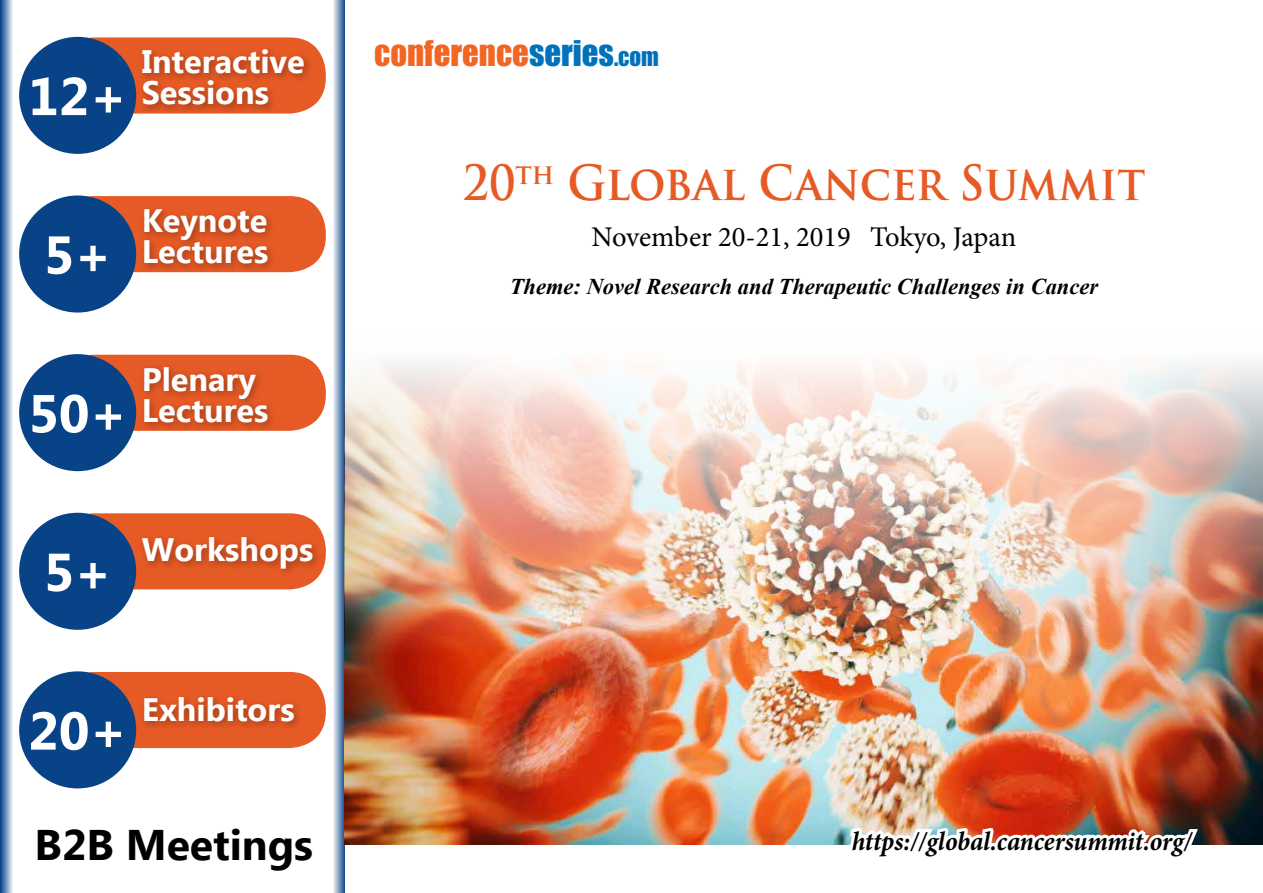
<style>
.page{position:relative;width:1263px;height:893px;background:#fff}
.page>*{position:absolute;margin:0;border:0;box-sizing:border-box;transform-origin:0 0}
.t1{font:700 53.25px "Ebrima";color:#fff}
.t2{font:700 47.25px "Trajan Pro";color:#e65a25;scale:.93 1}
.t3{font:700 42.75px "Ebrima";color:#000}
.t4{font:32.7px "Impact";color:#f26522}
.t5{font:700 32.4px/30.9px "Ebrima";color:#fff}
.t6{font:28.5px "Minion Pro";letter-spacing:-.005em;color:#000}
.t7{font:italic 700 26.85px "Minion Pro";letter-spacing:-.005em;color:#000;scale:.95 1}
.t8{font:italic 700 22.5px "Times New Roman";color:#000}
.s1{color:#0072bc}
.s2{font-size:22.95px;color:#0072bc}
</style>
<div class="page">
<div style="left:58px;top:37px;width:268px;height:77px;background:#e65a25;border-radius:36px"></div>
<div style="left:19px;top:37px;width:117px;height:117px;background:#084388;border-radius:50%"></div>
<div style="left:138px;top:45px;width:176px;height:70px;background:#000;opacity:.3"></div>
<div style="left:58px;top:196px;width:268px;height:76px;background:#e65a25;border-radius:36px"></div>
<div style="left:19px;top:195px;width:117px;height:118px;background:#084388;border-radius:50%"></div>
<div style="left:140px;top:205px;width:137px;height:68px;background:#000;opacity:.3"></div>
<div style="left:58px;top:355px;width:268px;height:76px;background:#e65a25;border-radius:36px"></div>
<div style="left:19px;top:354px;width:117px;height:117px;background:#084388;border-radius:50%"></div>
<div style="left:140px;top:362px;width:137px;height:70px;background:#000;opacity:.3"></div>
<div style="left:58px;top:513px;width:268px;height:76px;background:#e65a25;border-radius:36px"></div>
<div style="left:19px;top:513px;width:117px;height:117px;background:#084388;border-radius:50%"></div>
<div style="left:138px;top:533px;width:184px;height:45px;background:#000;opacity:.3"></div>
<div style="left:58px;top:672px;width:268px;height:76px;background:#e65a25;border-radius:36px"></div>
<div style="left:19px;top:671px;width:117px;height:117px;background:#084388;border-radius:50%"></div>
<div style="left:140px;top:693px;width:164px;height:38px;background:#000;opacity:.3"></div>
<svg style="left:0;top:0;width:13px;height:893px;background:#7a99be"></svg>
<svg style="left:333px;top:0;width:12px;height:893px;background:#8da8c8"></svg>
<img style="left:345px;top:363px;width:918px;height:482px">
<img style="left:846px;top:824px;width:355px;height:21px">
<h1 class="t1" style="left:28px;top:57px;width:100px">12+</h1>
<p class="t5" style="left:142px;top:48px;width:165px">Interactive<br>Sessions</p>
<h1 class="t1" style="left:44px;top:215px;width:70px">5+</h1>
<p class="t5" style="left:142px;top:207px;width:128px">Keynote<br>Lectures</p>
<h1 class="t1" style="left:28px;top:374px;width:100px">50+</h1>
<p class="t5" style="left:142px;top:365px;width:128px">Plenary<br>Lectures</p>
<h1 class="t1" style="left:44px;top:532px;width:70px">5+</h1>
<p class="t5" style="left:142px;top:536px;width:173px">Workshops</p>
<h1 class="t1" style="left:28px;top:691px;width:100px">20+</h1>
<p class="t5" style="left:142px;top:696px;width:154px">Exhibitors</p>
<h3 class="t3" style="left:35px;top:813px;width:280px">B2B Meetings</h3>
<p class="t4" style="left:374px;top:28px;width:286px">CONFERENCE<span class="s1">SERIES</span><span class="s2">.COM</span></p>
<h2 class="t2" style="left:462px;top:154px;width:736px">20<sup>TH</sup> GLOBAL CANCER SUMMIT</h2>
<p class="t6" style="left:591px;top:217px;width:426px">November 20-21, 2019 Tokyo, Japan</p>
<p class="t8" style="left:510px;top:271px;width:590px">Theme: Novel Research and Therapeutic Challenges in Cancer</p>
<p class="t7" style="left:852px;top:822px;width:359px">https://global.cancersummit.org/</p>
</div>
